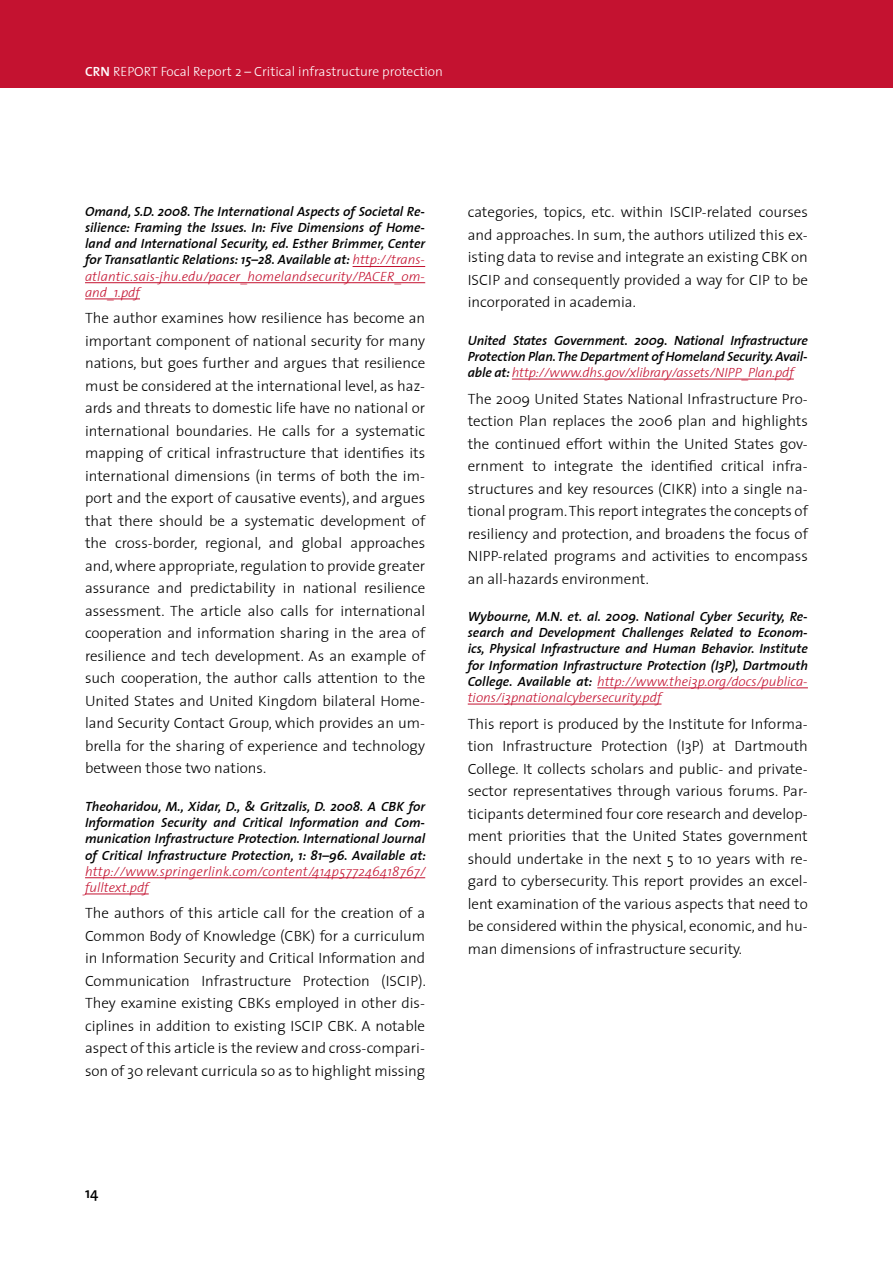
<style>
.page{position:relative;width:893px;height:1263px;background:#fff}
.page>*{position:absolute;margin:0;border:0;box-sizing:border-box;transform-origin:0 0}
._2_Fliesstext{font:300 15px/22.5px "ETH";color:#000;text-align:justify}
.Footer-Seitenzahl{font:600 15px "ETH";color:#000}
.Bibliograph__Angaben{font:italic 600 13.5px/16.2px "ETH";color:#000;text-align:justify}
.t1{font:300 13.5px "ETH";color:#fff}
.s1{font-weight:600}
.s2{font-weight:300;color:#c41230}
</style>
<div class="page">
<div style="left:0;top:0;width:893px;height:88px;background:#c41230"></div>
<hr style="left:353px;top:266px;width:72px;height:1px;background:#c41230">
<hr style="left:85px;top:282px;width:340px;height:1px;background:#c41230">
<hr style="left:85px;top:299px;width:55px;height:1px;background:#c41230">
<hr style="left:85px;top:877px;width:340px;height:1px;background:#c41230">
<hr style="left:85px;top:894px;width:64px;height:1px;background:#c41230">
<hr style="left:512px;top:379px;width:282px;height:1px;background:#c41230">
<hr style="left:597px;top:688px;width:211px;height:1px;background:#c41230">
<hr style="left:468px;top:704px;width:193px;height:1px;background:#c41230">
<p class="t1" style="left:85px;top:60px;width:360px"><span class="s1">CRN</span> REPORT Focal Report 2 – Critical infrastructure protection</p>
<p class="Bibliograph__Angaben" style="left:85px;top:203px;width:342px">Omand, S.D. 2008. The International Aspects of Societal Re&shy;silience: Framing the Issues. In: Five Dimensions of Home&shy;land and International Security, ed. Esther Brimmer, Center for Transatlantic Relations: 15–28. Available at: <span class="s2">http://trans&shy;atlantic.sais-jhu.edu/pacer_homelandsecurity/PACER_om&shy;and_1.pdf</span></p>
<p class="_2_Fliesstext" style="left:85px;top:307px;width:342px">The author examines how resilience has become an important component of national security for many nations, but goes further and argues that resilience must be considered at the international level, as haz&shy;ards and threats to domestic life have no national or international boundaries. He calls for a systematic mapping of critical infrastructure that identifies its international dimensions (in terms of both the im&shy;port and the export of causative events), and argues that there should be a systematic development of the cross-border, regional, and global approaches and,where appropriate,regulation to provide greater assurance and predictability in national resilience assessment. The article also calls for international cooperation and information sharing in the area of resilience and tech development. As an example of such cooperation, the author calls attention to the United States and United Kingdom bilateral Home&shy;land Security Contact Group, which provides an um&shy;brella for the sharing of experience and technology between those two nations.</p>
<p class="Bibliograph__Angaben" style="left:85px;top:798px;width:342px">Theoharidou, M., Xidar, D., &amp; Gritzalis, D. 2008. A CBK for Information Security and Critical Information and Com&shy;munication Infrastructure Protection. International Journal of Critical Infrastructure Protection, 1: 81–96. Available at: <span class="s2">http://www.springerlink.com/content/414p577246418767/ fulltext.pdf</span></p>
<p class="_2_Fliesstext" style="left:85px;top:901px;width:342px">The authors of this article call for the creation of a Common Body of Knowledge (CBK) for a curriculum in Information Security and Critical Information and Communication Infrastructure Protection (ISCIP).<br>They examine existing CBKs employed in other dis&shy;ciplines in addition to existing ISCIP CBK. A notable aspect of this article is the review and cross-compari&shy;son of 30 relevant curricula so as to highlight missing</p>
<p class="_2_Fliesstext" style="left:468px;top:200px;width:342px">categories, topics, etc. within ISCIP-related courses and approaches. In sum, the authors utilized this ex&shy;isting data to revise and integrate an existing CBK on ISCIP and consequently provided a way for CIP to be incorporated in academia.</p>
<p class="Bibliograph__Angaben" style="left:468px;top:332px;width:342px">United States Government. 2009. National Infrastructure Protection Plan. The Department of Homeland Security. Avail&shy;able at: <span class="s2">http://www.dhs.gov/xlibrary/assets/NIPP_Plan.pdf</span></p>
<p class="_2_Fliesstext" style="left:468px;top:387px;width:342px">The 2009 United States National Infrastructure Pro&shy;tection Plan replaces the 2006 plan and highlights the continued effort within the United States gov&shy;ernment to integrate the identified critical infra&shy;structures and key resources (CIKR) into a single na&shy;tional program. This report integrates the concepts of resiliency and protection, and broadens the focus of NIPP-related programs and activities to encompass an all-hazards environment.</p>
<p class="Bibliograph__Angaben" style="left:468px;top:608px;width:342px">Wybourne, M.N. et. al. 2009. National Cyber Security, Re&shy;search and Development Challenges Related to Econom&shy;ics, Physical Infrastructure and Human Behavior. Institute for Information Infrastructure Protection (I3P), Dartmouth College. Available at: <span class="s2">http://www.thei3p.org/docs/publica&shy;tions/i3pnationalcybersecurity.pdf</span></p>
<p class="_2_Fliesstext" style="left:468px;top:712px;width:342px">This report is produced by the Institute for Informa&shy;tion Infrastructure Protection (I3P) at Dartmouth College. It collects scholars and public- and private&shy;sector representatives through various forums. Par&shy;ticipants determined four core research and develop&shy;ment priorities that the United States government should undertake in the next 5 to 10 years with re&shy;gard to cybersecurity. This report provides an excel&shy;lent examination of the various aspects that need to be considered within the physical, economic, and hu&shy;man dimensions of infrastructure security.</p>
<p class="Footer-Seitenzahl" style="left:85px;top:1180px;width:15px">14</p>
</div>
